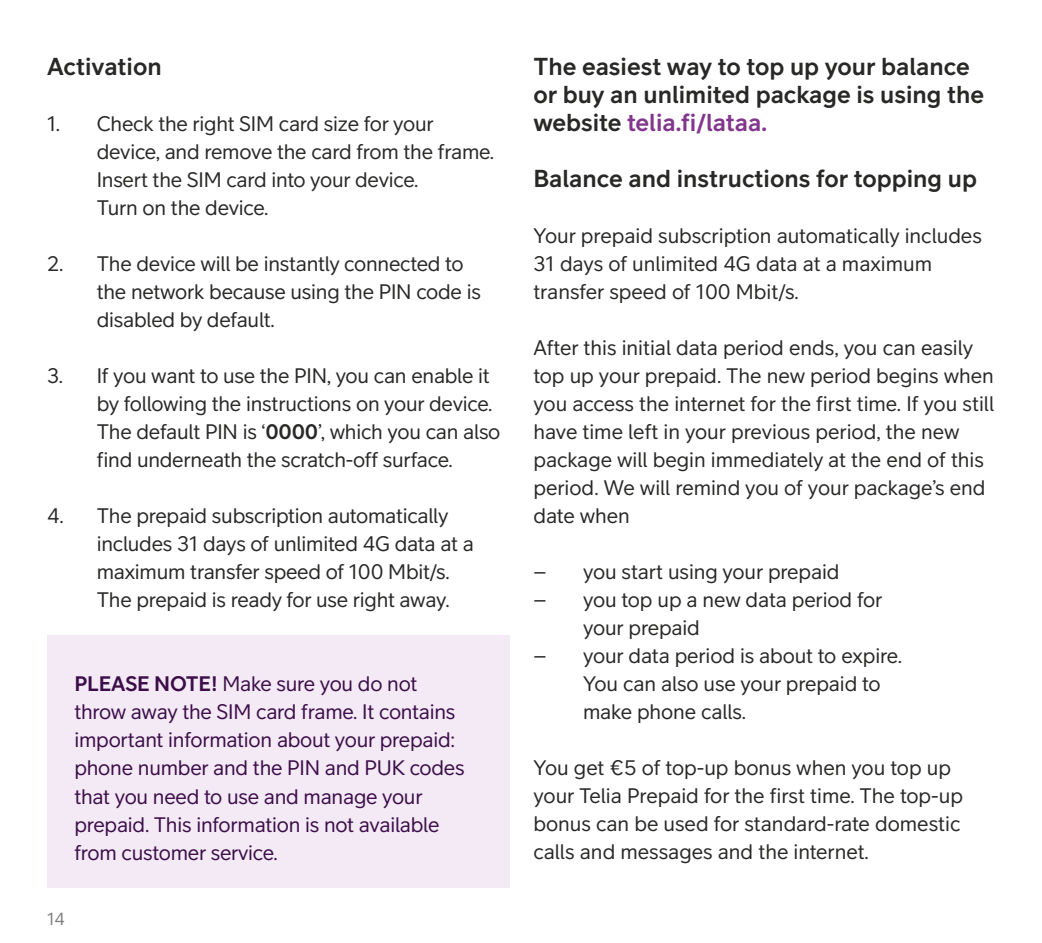
<style>
.page{position:relative;width:1042px;height:943px;background:#fff}
.page>*{position:absolute;margin:0;border:0;box-sizing:border-box;transform-origin:0 0}
.t1{font:700 24.5px/28px "Telia Sans";color:#282827}
.t2{font:21px/28px "Telia Sans";letter-spacing:-.01em;color:#282827}
.t3{font:21px/28px "Telia Sans";letter-spacing:-.01em;color:#3c0d49}
.t4{font:17.5px "Telia Sans";color:#282827}
.s1{font-weight:700}
.s2{color:#82368c}
</style>
<div class="page">
<div style="left:47px;top:635px;width:462px;height:252px;background:#f3eaf5"></div>
<p class="t1" style="left:47px;top:53px;width:116px">Activation</p>
<p class="t2" style="left:97px;top:110px;width:399px;text-indent:-50px">1. Check the right SIM card size for your device, and remove the card from the frame.<br>Insert the SIM card into your device.<br>Turn on the device.</p>
<p class="t2" style="left:97px;top:250px;width:386px;text-indent:-50px">2. The device will be instantly connected to the network because using the PIN code is disabled by default.</p>
<p class="t2" style="left:97px;top:362px;width:405px;text-indent:-50px">3. If you want to use the PIN, you can enable it by following the instructions on your device.<br>The default PIN is ‘<span class="s1">0000</span>’, which you can also find underneath the scratch-off surface.</p>
<p class="t2" style="left:97px;top:502px;width:379px;text-indent:-50px">4. The prepaid subscription automatically includes 31 days of unlimited 4G data at a maximum transfer speed of 100 Mbit/s.<br>The prepaid is ready for use right away.</p>
<p class="t3" style="left:74px;top:670px;width:392px"><span class="s1">PLEASE NOTE!</span> Make sure you do not throw away the SIM card frame. It contains important information about your prepaid: phone number and the PIN and PUK codes that you need to use and manage your prepaid. This information is not available from customer service.</p>
<p class="t4" style="left:47px;top:909px;width:19px">14</p>
<p class="t1" style="left:533px;top:53px;width:452px">The easiest way to top up your balance or buy an unlimited package is using the website <span class="s2">telia.fi/lataa.</span></p>
<p class="t1" style="left:533px;top:165px;width:445px">Balance and instructions for topping up</p>
<p class="t2" style="left:533px;top:222px;width:450px">Your prepaid subscription automatically includes<br>31 days of unlimited 4G data at a maximum transfer speed of 100 Mbit/s.</p>
<p class="t2" style="left:533px;top:334px;width:462px">After this initial data period ends, you can easily top up your prepaid. The new period begins when you access the internet for the first time. If you still have time left in your previous period, the new package will begin immediately at the end of this period. We will remind you of your package’s end date when</p>
<p class="t2" style="left:533px;top:558px;width:307px">– you start using your prepaid</p>
<p class="t2" style="left:583px;top:586px;width:301px;text-indent:-50px">– you top up a new data period for your prepaid</p>
<p class="t2" style="left:583px;top:642px;width:320px;text-indent:-50px">– your data period is about to expire.<br>You can also use your prepaid to make phone calls.</p>
<p class="t2" style="left:533px;top:754px;width:431px">You get €5 of top-up bonus when you top up your Telia Prepaid for the first time. The top-up bonus can be used for standard-rate domestic calls and messages and the internet.</p>
</div>
